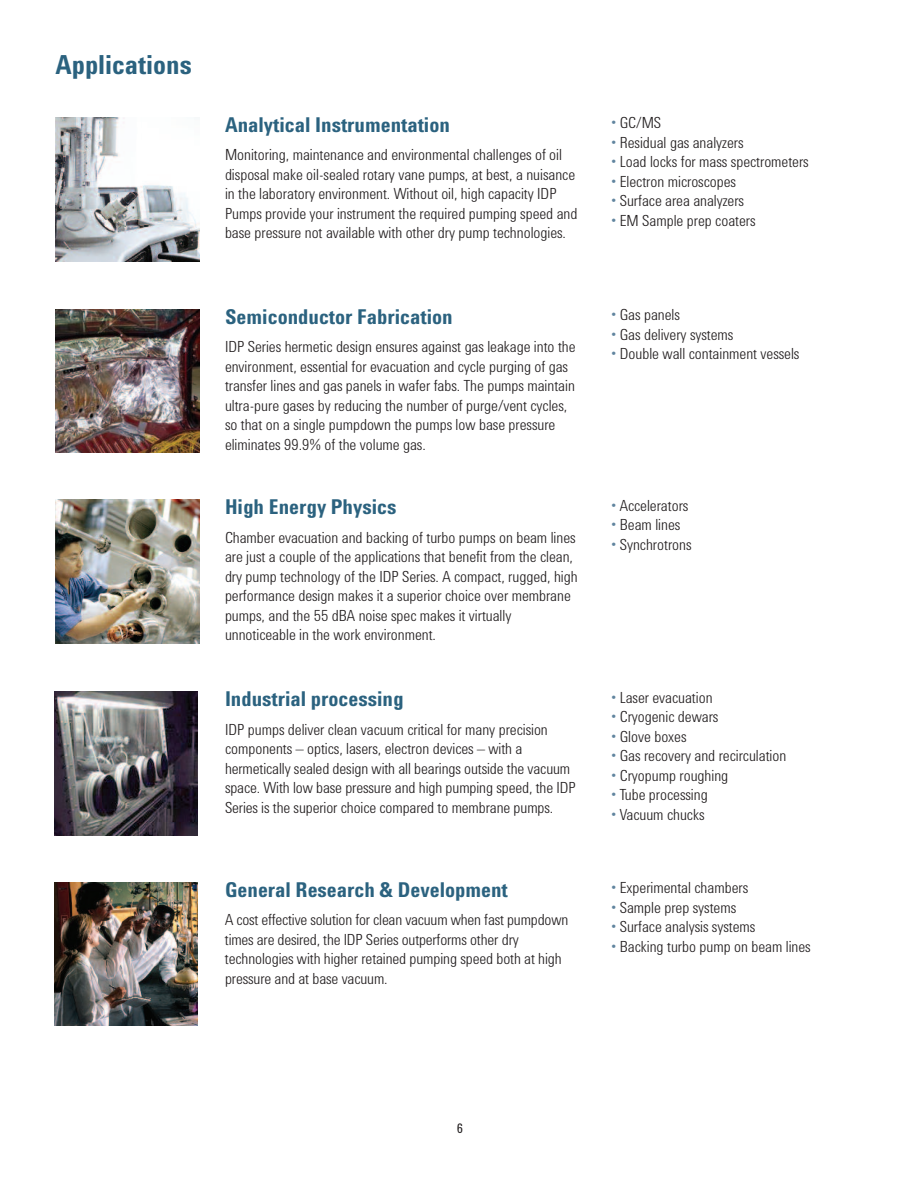
<style>
.page{position:relative;width:918px;height:1188px;background:#fff}
.page>*{position:absolute;margin:0;border:0;box-sizing:border-box;transform-origin:0 0}
.t1{font:700 27px "Agilent Cond";color:#2b627f}
.t2{font:700 21px "Agilent Cond";color:#2b627f}
.t3{font:300 15.75px/19.5px "Agilent Cond";color:#231f20}
.t4{font:13.5px "Agilent Cond";color:#231f20}
.s1{color:#61859f}
</style>
<div class="page">
<img style="left:55px;top:117px;width:145px;height:144px">
<img style="left:56px;top:309px;width:144px;height:144px">
<img style="left:56px;top:500px;width:144px;height:144px">
<img style="left:54px;top:692px;width:144px;height:143px">
<img style="left:54px;top:882px;width:144px;height:144px">
<h1 class="t1" style="left:56px;top:55px;width:138px">Applications</h1>
<h2 class="t2" style="left:225px;top:117px;width:226px">Analytical Instrumentation</h2>
<p class="t3" style="left:225px;top:146px;width:354px">Monitoring, maintenance and environmental challenges of oil disposal make oil-sealed rotary vane pumps, at best, a nuisance in the laboratory environment. Without oil, high capacity IDP Pumps provide your instrument the required pumping speed and base pressure not available with other dry pump technologies.</p>
<h2 class="t2" style="left:225px;top:309px;width:229px">Semiconductor Fabrication</h2>
<p class="t3" style="left:225px;top:338px;width:352px">IDP Series hermetic design ensures against gas leakage into the environment, essential for evacuation and cycle purging of gas transfer lines and gas panels in wafer fabs. The pumps maintain ultra-pure gases by reducing the number of purge/vent cycles, so that on a single pumpdown the pumps low base pressure eliminates 99.9% of the volume gas.</p>
<h2 class="t2" style="left:225px;top:499px;width:173px">High Energy Physics</h2>
<p class="t3" style="left:225px;top:529px;width:354px">Chamber evacuation and backing of turbo pumps on beam lines are just a couple of the applications that benefit from the clean, dry pump technology of the IDP Series. A compact, rugged, high performance design makes it a superior choice over membrane pumps, and the 55 dBA noise spec makes it virtually unnoticeable in the work environment.</p>
<h2 class="t2" style="left:225px;top:691px;width:180px">Industrial processing</h2>
<p class="t3" style="left:225px;top:721px;width:352px">IDP pumps deliver clean vacuum critical for many precision components – optics, lasers, electron devices – with a hermetically sealed design with all bearings outside the vacuum space. With low base pressure and high pumping speed, the IDP Series is the superior choice compared to membrane pumps.</p>
<h2 class="t2" style="left:225px;top:882px;width:284px">General Research &amp; Development</h2>
<p class="t3" style="left:225px;top:911px;width:345px">A cost effective solution for clean vacuum when fast pumpdown times are desired, the IDP Series outperforms other dry technologies with higher retained pumping speed both at high pressure and at base vacuum.</p>
<p class="t3" style="left:611px;top:114px;width:52px"><span class="s1">•</span> GC/MS</p>
<p class="t3" style="left:611px;top:134px;width:134px"><span class="s1">•</span> Residual gas analyzers</p>
<p class="t3" style="left:611px;top:153px;width:199px"><span class="s1">•</span> Load locks for mass spectrometers</p>
<p class="t3" style="left:611px;top:173px;width:127px"><span class="s1">•</span> Electron microscopes</p>
<p class="t3" style="left:611px;top:192px;width:135px"><span class="s1">•</span> Surface area analyzers</p>
<p class="t3" style="left:611px;top:212px;width:146px"><span class="s1">•</span> EM Sample prep coaters</p>
<p class="t3" style="left:611px;top:306px;width:70px"><span class="s1">•</span> Gas panels</p>
<p class="t3" style="left:611px;top:326px;width:124px"><span class="s1">•</span> Gas delivery systems</p>
<p class="t3" style="left:611px;top:345px;width:190px"><span class="s1">•</span> Double wall containment vessels</p>
<p class="t3" style="left:611px;top:497px;width:79px"><span class="s1">•</span> Accelerators</p>
<p class="t3" style="left:611px;top:516px;width:71px"><span class="s1">•</span> Beam lines</p>
<p class="t3" style="left:611px;top:536px;width:82px"><span class="s1">•</span> Synchrotrons</p>
<p class="t3" style="left:611px;top:689px;width:103px"><span class="s1">•</span> Laser evacuation</p>
<p class="t3" style="left:611px;top:708px;width:109px"><span class="s1">•</span> Cryogenic dewars</p>
<p class="t3" style="left:611px;top:728px;width:77px"><span class="s1">•</span> Glove boxes</p>
<p class="t3" style="left:611px;top:747px;width:177px"><span class="s1">•</span> Gas recovery and recirculation</p>
<p class="t3" style="left:611px;top:767px;width:119px"><span class="s1">•</span> Cryopump roughing</p>
<p class="t3" style="left:611px;top:786px;width:98px"><span class="s1">•</span> Tube processing</p>
<p class="t3" style="left:611px;top:806px;width:95px"><span class="s1">•</span> Vacuum chucks</p>
<p class="t3" style="left:611px;top:879px;width:139px"><span class="s1">•</span> Experimental chambers</p>
<p class="t3" style="left:611px;top:899px;width:127px"><span class="s1">•</span> Sample prep systems</p>
<p class="t3" style="left:611px;top:918px;width:146px"><span class="s1">•</span> Surface analysis systems</p>
<p class="t3" style="left:611px;top:938px;width:201px"><span class="s1">•</span> Backing turbo pump on beam lines</p>
<p class="t4" style="left:457px;top:1124px;width:8px">6</p>
</div>
